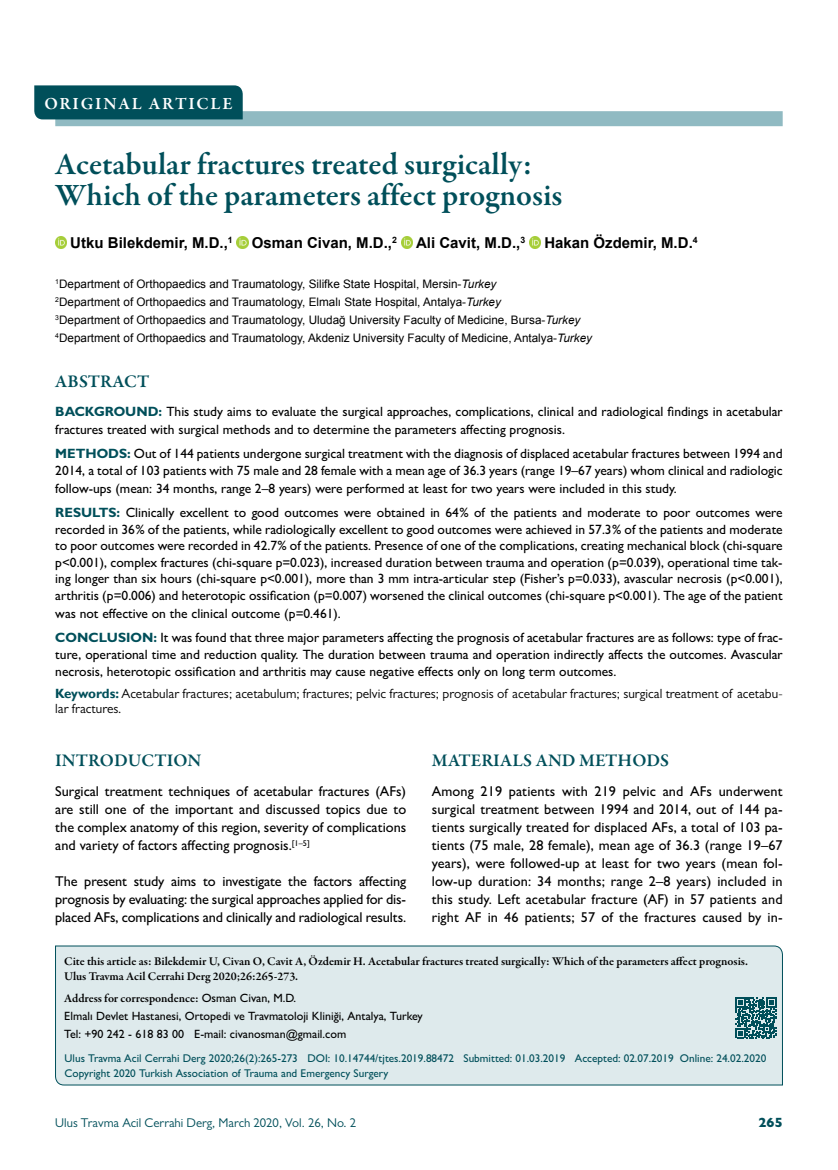
<style>
.page{position:relative;width:838px;height:1170px;background:#fff}
.page>*{position:absolute;margin:0;border:0;box-sizing:border-box;transform-origin:0 0}
.t1{font:600 31.5px/31.5px "Garamond Premr Pro";color:#004f5a}
.t2{font:600 18px "Garamond Premr Pro";letter-spacing:.005em;color:#004f5a}
.t3{font:600 17.25px "Garamond Premr Pro";letter-spacing:.1em;color:#fff}
.t4{font:700 15px "Arial";color:#000}
.t5{font:500 14.25px/18px "Gill Sans MT Pro";color:#000;text-align:justify}
.t6{font:500 13.5px/16.5px "Gill Sans MT Pro";color:#000}
.t7{font:800 13.5px "Gill Sans MT Pro";color:#004f5a}
.t8{font:13.35px/15px "Gill Sans MT Pro";color:#000}
.t9{font:12.75px "Gill Sans MT Pro";color:#004f5a}
.t10{font:600 12px/15px "Garamond Premr Pro";color:#000}
.t11{font:500 12px/18px "Gill Sans MT Pro";color:#000}
.t12{font:11.7px/18px "Arial";color:#000}
.t13{font:500 11.25px/15px "Gill Sans MT Pro";color:#004f5a}
.s1{font-style:italic}
.s2{font-weight:700;color:#004f5a}
.s3{font-family:"Gill Sans";font-weight:700;color:#004f5a}
.s4{font-family:"Gill Sans MT Pro";font-weight:500}
</style>
<div class="page">
<div style="left:55px;top:111px;width:727px;height:15px;background:#90bac2"></div>
<svg style="left:55px;top:237px;width:11px;height:11px"></svg>
<svg style="left:237px;top:237px;width:11px;height:11px"></svg>
<svg style="left:401px;top:237px;width:11px;height:11px"></svg>
<svg style="left:529px;top:237px;width:11px;height:11px"></svg>
<div style="left:34px;top:85px;width:209px;height:34px;background:#004f5a"></div>
<div style="left:55px;top:945px;width:728px;height:140px;background:#deeaec"></div>
<svg style="left:735px;top:997px;width:41px;height:41px;background:#427d85"></svg>
<p class="t3" style="left:44px;top:93px;width:190px">ORIGINAL ARTICLE</p>
<h1 class="t1" style="left:55px;top:149px;width:508px">Acetabular fractures treated surgically:<br>Which of the parameters affect prognosis</h1>
<p class="t4" style="left:70px;top:233px;width:164px">Utku Bilekdemir, M.D.,<sup>1</sup></p>
<p class="t4" style="left:252px;top:233px;width:146px">Osman Civan, M.D.,<sup>2</sup></p>
<p class="t4" style="left:416px;top:233px;width:111px">Ali Cavit, M.D.,<sup>3</sup></p>
<p class="t4" style="left:544px;top:233px;width:155px">Hakan Özdemir, M.D.<sup>4</sup></p>
<p class="t12" style="left:55px;top:275px;width:538px"><sup>1</sup>Department of Orthopaedics and Traumatology, Silifke State Hospital, Mersin-<span class="s1">Turkey<br></span><sup>2</sup>Department of Orthopaedics and Traumatology, Elmalı State Hospital, Antalya-<span class="s1">Turkey<br></span><sup>3</sup>Department of Orthopaedics and Traumatology, Uludağ University Faculty of Medicine, Bursa-<span class="s1">Turkey </span><sup>4</sup>Department of Orthopaedics and Traumatology, Akdeniz University Faculty of Medicine, Antalya-<span class="s1">Turkey</span></p>
<h2 class="t2" style="left:55px;top:370px;width:95px">ABSTRACT</h2>
<p class="t6" style="left:55px;top:402px;width:729px;line-height:18px"><span class="s2">BACKGROUND:</span> This study aims to evaluate the surgical approaches, complications, clinical and radiological findings in acetabular fractures treated with surgical methods and to determine the parameters affecting prognosis.</p>
<p class="t6" style="left:55px;top:445px;width:729px"><span class="s2">METHODS:</span> Out of 144 patients undergone surgical treatment with the diagnosis of displaced acetabular fractures between 1994 and<br>2014, a total of 103 patients with 75 male and 28 female with a mean age of 36.3 years (range 19–67 years) whom clinical and radiologic</p>
<p class="t6" style="left:55px;top:476px;width:729px;line-height:24.5px">follow-ups (mean: 34 months, range 2–8 years) were performed at least for two years were included in this study.<br><span class="s2">RESULTS:</span> Clinically excellent to good outcomes were obtained in 64% of the patients and moderate to poor outcomes were</p>
<p class="t6" style="left:55px;top:520px;width:729px;text-align:justify">recorded in 36% of the patients, while radiologically excellent to good outcomes were achieved in 57.3% of the patients and moderate to poor outcomes were recorded in 42.7% of the patients. Presence of one of the complications, creating mechanical block (chi-square p&lt;0.001), complex fractures (chi-square p=0.023), increased duration between trauma and operation (p=0.039), operational time tak&shy;ing longer than six hours (chi-square p&lt;0.001), more than 3 mm intra-articular step (Fisher’s p=0.033), avascular necrosis (p&lt;0.001), arthritis (p=0.006) and heterotopic ossification (p=0.007) worsened the clinical outcomes (chi-square p&lt;0.001). The age of the patient</p>
<p class="t6" style="left:55px;top:600px;width:729px;line-height:24.5px">was not effective on the clinical outcome (p=0.461).<br><span class="s2">CONCLUSION:</span> It was found that three major parameters affecting the prognosis of acetabular fractures are as follows: type of frac-</p>
<p class="t6" style="left:55px;top:645px;width:729px;line-height:17.5px">ture, operational time and reduction quality. The duration between trauma and operation indirectly affects the outcomes. Avascular necrosis, heterotopic ossification and arthritis may cause negative effects only on long term outcomes.</p>
<p class="t8" style="left:55px;top:685px;width:729px"><span class="s3">Keywords:</span> Acetabular fractures; acetabulum; fractures; pelvic fractures; prognosis of acetabular fractures; surgical treatment of acetabu&shy;lar fractures.</p>
<h2 class="t2" style="left:55px;top:749px;width:148px">INTRODUCTION</h2>
<p class="t5" style="left:55px;top:782px;width:352px">Surgical treatment techniques of acetabular fractures (AFs) are still one of the important and discussed topics due to the complex anatomy of this region, severity of complications and variety of factors affecting prognosis.<sup>[1–5]</sup></p>
<p class="t5" style="left:55px;top:872px;width:352px">The present study aims to investigate the factors affecting prognosis by evaluating: the surgical approaches applied for dis&shy;placed AFs, complications and clinically and radiological results.</p>
<p class="t10" style="left:64px;top:953px;width:685px">Cite this article as: Bilekdemir U, Civan O, Cavit A, Özdemir H. Acetabular fractures treated surgically: Which of the parameters affect prognosis.<br>Ulus Travma Acil Cerrahi Derg 2020;26:265-273.</p>
<p class="t10" style="left:64px;top:991px;width:233px">Address for correspondence: <span class="s4">Osman Civan, M.D.</span></p>
<p class="t11" style="left:64px;top:1006px;width:360px">Elmalı Devlet Hastanesi, Ortopedi ve Travmatoloji Kliniği, Antalya, Turkey<br>Tel: +90 242 - 618 83 00 E-mail: civanosman@gmail.com</p>
<p class="t13" style="left:65px;top:1050px;width:703px">Ulus Travma Acil Cerrahi Derg 2020;26(2):265-273 DOI: 10.14744/tjtes.2019.88472 Submitted: 01.03.2019 Accepted: 02.07.2019 Online: 24.02.2020<br>Copyright 2020 Turkish Association of Trauma and Emergency Surgery</p>
<h2 class="t2" style="left:432px;top:749px;width:239px">MATERIALS AND METHODS</h2>
<p class="t5" style="left:432px;top:782px;width:352px">Among 219 patients with 219 pelvic and AFs underwent surgical treatment between 1994 and 2014, out of 144 pa&shy;tients surgically treated for displaced AFs, a total of 103 pa&shy;tients (75 male, 28 female), mean age of 36.3 (range 19–67 years), were followed-up at least for two years (mean fol&shy;low-up duration: 34 months; range 2–8 years) included in this study. Left acetabular fracture (AF) in 57 patients and right AF in 46 patients; 57 of the fractures caused by in-</p>
<p class="t9" style="left:55px;top:1115px;width:302px">Ulus Travma Acil Cerrahi Derg, March 2020, Vol. 26, No. 2</p>
<p class="t7" style="left:758px;top:1114px;width:26px">265</p>
</div>
